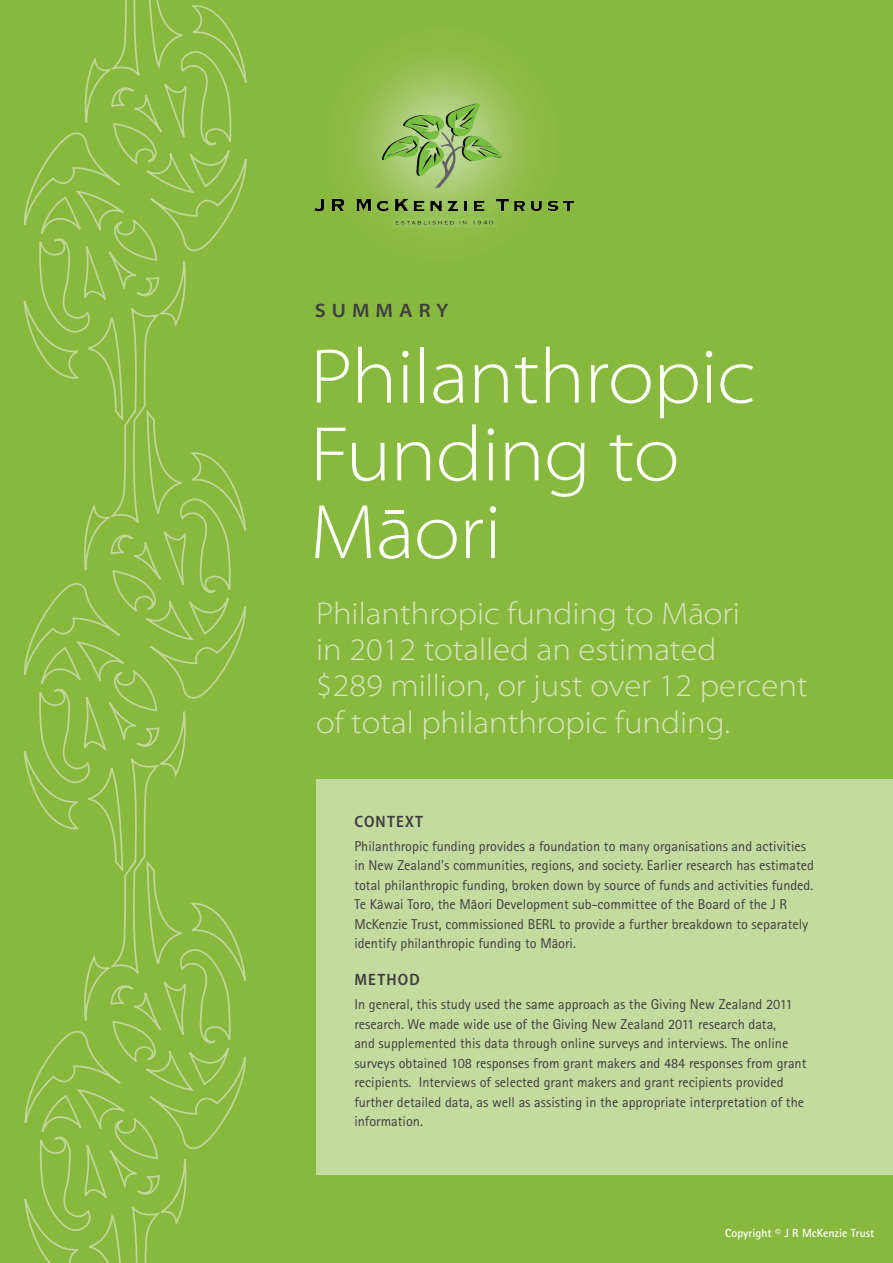
<style>
.page{position:relative;width:893px;height:1263px;background:#88b93f}
.page>*{position:absolute;margin:0;border:0;box-sizing:border-box;transform-origin:0 0}
.body_text{font:300 semi-expanded 78px/77.7px "Myriad Pro";letter-spacing:-.01em;color:#fff}
.body_text-2{font:300 semi-expanded 31.5px/36.5px "Myriad Pro";color:#d8e5be}
.body_text-3{font:600 semi-expanded 19.5px "Myriad Pro";letter-spacing:.31em;color:#3e3e3f}
.Header_2_numbered{font:600 semi-condensed 16.5px "Myriad Pro";letter-spacing:.07em;color:#3e3e3f}
.Header_2{font:600 semi-condensed 16.5px "Myriad Pro";letter-spacing:.07em;color:#3e3e3f}
.body_text-4{font:14.25px/19.5px "Rotis Sans Mi";color:#3e3e3f}
.body_text-5{font:700 11.7px "Rotis Sans Mi";color:#fff}
</style>
<div class="page">
<div style="left:316px;top:779px;width:577px;height:395px;background:#c3db9e"></div>
<svg style="left:23px;top:0;width:224px;height:1263px"></svg>
<img style="left:314px;top:51px;width:261px;height:180px">
<p class="body_text-3" style="left:315px;top:300px;width:135px">SUMMARY</p>
<p class="body_text" style="left:310px;top:339px;width:447px">Philanthropic<br>Funding to<br>Ma-ori</p>
<p class="body_text-2" style="left:316px;top:595px;width:493px">Philanthropic funding to Māori<br>in 2012 totalled an estimated<br>$289 million, or just over 12 percent of total philanthropic funding.</p>
<p class="Header_2_numbered" style="left:354px;top:812px;width:70px">CONTEXT</p>
<p class="body_text-4" style="left:354px;top:836px;width:461px">Philanthropic funding provides a foundation to many organisations and activities in New Zealand’s communities, regions, and society. Earlier research has estimated total philanthropic funding, broken down by source of funds and activities funded.<br>Te Käwai Toro, the Mäori Development sub-committee of the Board of the J R McKenzie Trust, commissioned BERL to provide a further breakdown to separately identify philanthropic funding to Mäori.</p>
<p class="Header_2" style="left:354px;top:971px;width:67px">METHOD</p>
<p class="body_text-4" style="left:354px;top:994px;width:454px">In general, this study used the same approach as the Giving New Zealand 2011 research. We made wide use of the Giving New Zealand 2011 research data,<br>and supplemented this data through online surveys and interviews. The online surveys obtained 108 responses from grant makers and 484 responses from grant recipients. Interviews of selected grant makers and grant recipients provided further detailed data, as well as assisting in the appropriate interpretation of the information.</p>
<p class="body_text-5" style="left:725px;top:1225px;width:151px">Copyright © J R McKenzie Trust</p>
</div>
